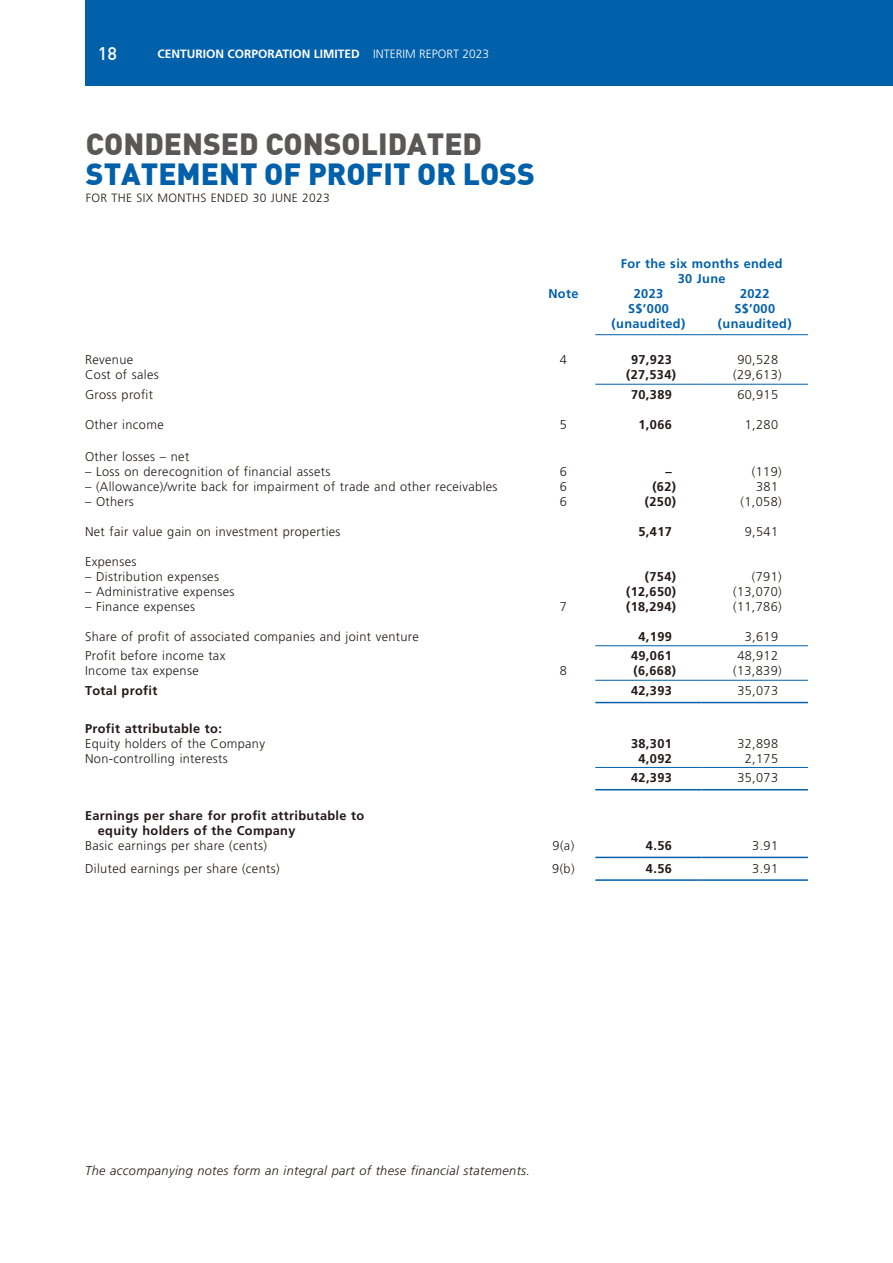
<style>
.page{position:relative;width:893px;height:1263px;background:#fff}
.page>*{position:absolute;margin:0;border:0;box-sizing:border-box;transform-origin:0 0}
.t1{font:30px "DIN Black";color:#0060aa}
.t2{font:30px "DIN Black";color:#595857}
.t3{font:18px "DIN Medium";color:#fff}
.t4{font:300 12.75px "Frutiger LT Std";letter-spacing:.03em;color:#231916}
.t5{font:700 12.75px/15px "Frutiger LT Std";letter-spacing:.03em;color:#231916}
.t6{font:700 12.75px/15px "Frutiger LT Std";letter-spacing:.03em;color:#0060aa;text-align:center}
.t7{font:italic 300 12.75px "Frutiger LT Std";letter-spacing:.03em;color:#231916}
.t8{font:700 12px "Frutiger LT Std";color:#fff}
.t9{font:300 12px "Frutiger LT Std";letter-spacing:.03em;color:#231916}
.s1{font-weight:300}
</style>
<div class="page">
<hr style="left:595px;top:334px;width:107px;height:1px;background:#0060aa">
<hr style="left:702px;top:334px;width:106px;height:1px;background:#0060aa">
<hr style="left:595px;top:384px;width:107px;height:1px;background:#0060aa">
<hr style="left:702px;top:384px;width:106px;height:1px;background:#0060aa">
<hr style="left:595px;top:645px;width:107px;height:1px;background:#0060aa">
<hr style="left:702px;top:645px;width:106px;height:1px;background:#0060aa">
<hr style="left:595px;top:680px;width:107px;height:1px;background:#0060aa">
<hr style="left:702px;top:680px;width:106px;height:1px;background:#0060aa">
<hr style="left:595px;top:702px;width:107px;height:1px;background:#0060aa">
<hr style="left:702px;top:702px;width:106px;height:1px;background:#0060aa">
<hr style="left:595px;top:767px;width:107px;height:1px;background:#0060aa">
<hr style="left:702px;top:767px;width:106px;height:1px;background:#0060aa">
<hr style="left:595px;top:789px;width:107px;height:1px;background:#0060aa">
<hr style="left:702px;top:789px;width:106px;height:1px;background:#0060aa">
<hr style="left:595px;top:857px;width:107px;height:1px;background:#0060aa">
<hr style="left:702px;top:857px;width:106px;height:1px;background:#0060aa">
<hr style="left:595px;top:879px;width:107px;height:2px;background:#0060aa">
<hr style="left:702px;top:879px;width:106px;height:2px;background:#0060aa">
<div style="left:85px;top:0;width:808px;height:85px;background:#0060aa"></div>
<h2 class="t3" style="left:98px;top:42px;width:21px">18</h2>
<p class="t8" style="left:157px;top:46px;width:333px">CENTURION CORPORATION LIMITED <span class="s1">INTERIM REPORT 2023</span></p>
<h1 class="t2" style="left:86px;top:124px;width:398px">CONDENSED CONSOLIDATED</h1>
<h1 class="t1" style="left:86px;top:154px;width:450px">STATEMENT OF PROFIT OR LOSS</h1>
<p class="t9" style="left:86px;top:191px;width:245px">FOR THE SIX MONTHS ENDED 30 JUNE 2023</p>
<p class="t6" style="left:621px;top:257px;width:163px">For the six months ended<br>30 June</p>
<p class="t6" style="left:548px;top:286px;width:32px">Note</p>
<p class="t6" style="left:634px;top:286px;width:31px">2023</p>
<p class="t6" style="left:740px;top:286px;width:31px">2022</p>
<p class="t6" style="left:628px;top:301px;width:42px">S$’000</p>
<p class="t6" style="left:734px;top:301px;width:42px">S$’000</p>
<p class="t6" style="left:612px;top:316px;width:75px">(unaudited)</p>
<p class="t6" style="left:718px;top:316px;width:75px">(unaudited)</p>
<p class="t4" style="left:85px;top:353px;width:50px">Revenue</p>
<p class="t4" style="left:560px;top:353px;width:9px">4</p>
<p class="t5" style="left:631px;top:353px;width:42px">97,923</p>
<p class="t4" style="left:737px;top:353px;width:42px">90,528</p>
<p class="t4" style="left:85px;top:368px;width:75px">Cost of sales</p>
<p class="t5" style="left:626px;top:368px;width:51px">(27,534)</p>
<p class="t4" style="left:733px;top:368px;width:50px">(29,613)</p>
<p class="t4" style="left:85px;top:387px;width:70px">Gross profit</p>
<p class="t5" style="left:631px;top:387px;width:42px">70,389</p>
<p class="t4" style="left:737px;top:387px;width:42px">60,915</p>
<p class="t4" style="left:85px;top:417px;width:80px">Other income</p>
<p class="t4" style="left:560px;top:417px;width:9px">5</p>
<p class="t5" style="left:638px;top:417px;width:35px">1,066</p>
<p class="t4" style="left:745px;top:417px;width:35px">1,280</p>
<p class="t4" style="left:85px;top:449px;width:106px">Other losses – net</p>
<p class="t4" style="left:85px;top:464px;width:247px">– Loss on derecognition of financial assets</p>
<p class="t4" style="left:560px;top:464px;width:9px">6</p>
<p class="t5" style="left:665px;top:464px;width:8px">–</p>
<p class="t4" style="left:752px;top:464px;width:31px">(119)</p>
<p class="t4" style="left:85px;top:479px;width:414px">– (Allowance)/write back for impairment of trade and other receivables</p>
<p class="t4" style="left:560px;top:479px;width:9px">6</p>
<p class="t5" style="left:652px;top:479px;width:25px">(62)</p>
<p class="t4" style="left:756px;top:479px;width:23px">381</p>
<p class="t4" style="left:85px;top:494px;width:50px">– Others</p>
<p class="t4" style="left:560px;top:494px;width:9px">6</p>
<p class="t5" style="left:645px;top:494px;width:33px">(250)</p>
<p class="t4" style="left:741px;top:494px;width:43px">(1,058)</p>
<p class="t4" style="left:85px;top:524px;width:257px">Net fair value gain on investment properties</p>
<p class="t5" style="left:638px;top:524px;width:35px">5,417</p>
<p class="t4" style="left:745px;top:524px;width:35px">9,541</p>
<p class="t4" style="left:85px;top:554px;width:53px">Expenses</p>
<p class="t4" style="left:85px;top:569px;width:135px">– Distribution expenses</p>
<p class="t5" style="left:645px;top:569px;width:33px">(754)</p>
<p class="t4" style="left:752px;top:569px;width:31px">(791)</p>
<p class="t4" style="left:85px;top:584px;width:151px">– Administrative expenses</p>
<p class="t5" style="left:626px;top:584px;width:51px">(12,650)</p>
<p class="t4" style="left:733px;top:584px;width:50px">(13,070)</p>
<p class="t4" style="left:85px;top:599px;width:112px">– Finance expenses</p>
<p class="t4" style="left:560px;top:599px;width:9px">7</p>
<p class="t5" style="left:626px;top:599px;width:51px">(18,294)</p>
<p class="t4" style="left:733px;top:599px;width:50px">(11,786)</p>
<p class="t4" style="left:85px;top:629px;width:335px">Share of profit of associated companies and joint venture</p>
<p class="t5" style="left:638px;top:629px;width:35px">4,199</p>
<p class="t4" style="left:745px;top:629px;width:35px">3,619</p>
<p class="t4" style="left:85px;top:649px;width:142px">Profit before income tax</p>
<p class="t5" style="left:631px;top:649px;width:42px">49,061</p>
<p class="t4" style="left:737px;top:649px;width:42px">48,912</p>
<p class="t4" style="left:85px;top:664px;width:115px">Income tax expense</p>
<p class="t4" style="left:560px;top:664px;width:9px">8</p>
<p class="t5" style="left:634px;top:664px;width:44px">(6,668)</p>
<p class="t4" style="left:733px;top:664px;width:50px">(13,839)</p>
<p class="t5" style="left:85px;top:683px;width:74px">Total profit</p>
<p class="t5" style="left:631px;top:683px;width:42px">42,393</p>
<p class="t4" style="left:737px;top:683px;width:42px">35,073</p>
<p class="t5" style="left:85px;top:721px;width:138px">Profit attributable to:</p>
<p class="t4" style="left:85px;top:736px;width:182px">Equity holders of the Company</p>
<p class="t5" style="left:631px;top:736px;width:42px">38,301</p>
<p class="t4" style="left:737px;top:736px;width:42px">32,898</p>
<p class="t4" style="left:85px;top:751px;width:144px">Non-controlling interests</p>
<p class="t5" style="left:638px;top:751px;width:35px">4,092</p>
<p class="t4" style="left:745px;top:751px;width:35px">2,175</p>
<p class="t5" style="left:631px;top:770px;width:42px">42,393</p>
<p class="t4" style="left:737px;top:770px;width:42px">35,073</p>
<p class="t5" style="left:98px;top:808px;width:268px;text-indent:-13px">Earnings per share for profit attributable to equity holders of the Company</p>
<p class="t4" style="left:85px;top:838px;width:183px">Basic earnings per share (cents)</p>
<p class="t4" style="left:553px;top:838px;width:23px">9(a)</p>
<p class="t5" style="left:646px;top:838px;width:27px">4.56</p>
<p class="t4" style="left:752px;top:838px;width:27px">3.91</p>
<p class="t4" style="left:85px;top:861px;width:196px">Diluted earnings per share (cents)</p>
<p class="t4" style="left:552px;top:861px;width:24px">9(b)</p>
<p class="t5" style="left:646px;top:861px;width:27px">4.56</p>
<p class="t4" style="left:752px;top:861px;width:27px">3.91</p>
<p class="t7" style="left:85px;top:1163px;width:447px">The accompanying notes form an integral part of these financial statements.</p>
</div>
